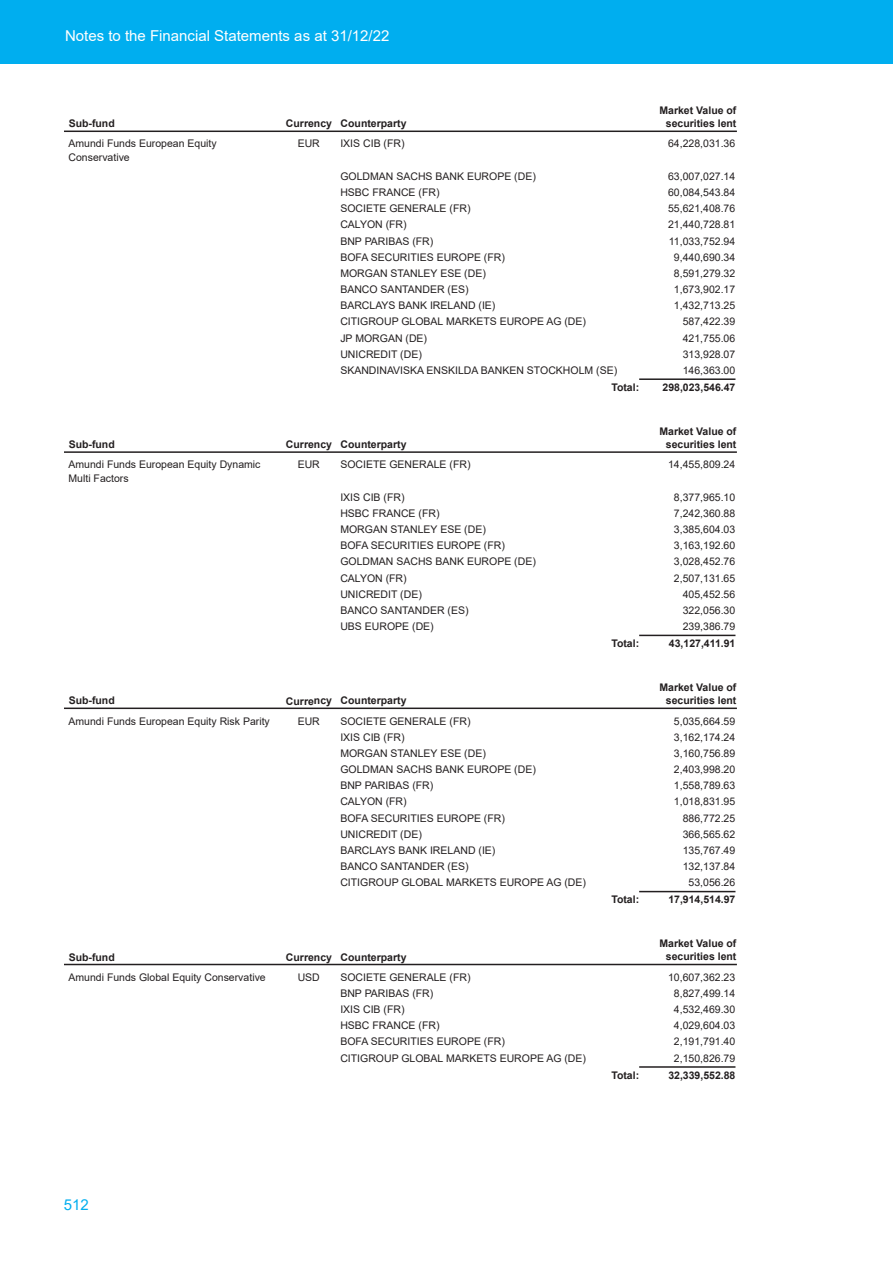
<style>
.page{position:relative;width:893px;height:1263px;background:#fff}
.page>*{position:absolute;margin:0;border:0;box-sizing:border-box;transform-origin:0 0}
.t1{font:15px "Arial";color:#fff}
.t2{font:15px "Arial";color:#00aeef}
.t3{font:10.5px "Arial";color:#231f20}
.t4{font:700 10.5px "Arial";color:#231f20}
</style>
<div class="page">
<div style="left:0;top:0;width:893px;height:64px;background:#00aeef"></div>
<hr style="left:64px;top:131px;width:673px;height:1px;background:#231f20">
<hr style="left:639px;top:378px;width:96px;height:2px;background:#231f20">
<hr style="left:64px;top:451px;width:673px;height:2px;background:#231f20">
<hr style="left:639px;top:635px;width:96px;height:1px;background:#231f20">
<hr style="left:64px;top:707px;width:673px;height:2px;background:#231f20">
<hr style="left:639px;top:891px;width:96px;height:1px;background:#231f20">
<hr style="left:64px;top:964px;width:673px;height:1px;background:#231f20">
<hr style="left:639px;top:1066px;width:96px;height:2px;background:#231f20">
<h1 class="t1" style="left:65px;top:27px;width:326px">Notes to the Financial Statements as at 31/12/22</h1>
<p class="t4" style="left:659px;top:104px;width:79px">Market Value of</p>
<p class="t4" style="left:69px;top:118px;width:48px">Sub-fund</p>
<p class="t4" style="left:286px;top:118px;width:48px">Currency</p>
<p class="t4" style="left:666px;top:117px;width:72px">securities lent</p>
<p class="t3" style="left:68px;top:138px;width:150px">Amundi Funds European Equity</p>
<p class="t3" style="left:298px;top:138px;width:24px">EUR</p>
<p class="t3" style="left:340px;top:138px;width:66px">IXIS CIB (FR)</p>
<p class="t3" style="left:668px;top:138px;width:69px">64,228,031.36</p>
<p class="t3" style="left:68px;top:151px;width:63px">Conservative</p>
<p class="t3" style="left:340px;top:170px;width:197px">GOLDMAN SACHS BANK EUROPE (DE)</p>
<p class="t3" style="left:668px;top:170px;width:69px">63,007,027.14</p>
<p class="t3" style="left:340px;top:187px;width:101px">HSBC FRANCE (FR)</p>
<p class="t3" style="left:668px;top:187px;width:69px">60,084,543.84</p>
<p class="t3" style="left:340px;top:203px;width:132px">SOCIETE GENERALE (FR)</p>
<p class="t3" style="left:668px;top:203px;width:69px">55,621,408.76</p>
<p class="t3" style="left:340px;top:219px;width:68px">CALYON (FR)</p>
<p class="t3" style="left:668px;top:219px;width:69px">21,440,728.81</p>
<p class="t3" style="left:340px;top:235px;width:94px">BNP PARIBAS (FR)</p>
<p class="t3" style="left:669px;top:235px;width:68px">11,033,752.94</p>
<p class="t3" style="left:340px;top:251px;width:166px">BOFA SECURITIES EUROPE (FR)</p>
<p class="t3" style="left:674px;top:251px;width:63px">9,440,690.34</p>
<p class="t3" style="left:340px;top:267px;width:147px">MORGAN STANLEY ESE (DE)</p>
<p class="t3" style="left:674px;top:267px;width:63px">8,591,279.32</p>
<p class="t3" style="left:340px;top:284px;width:130px">BANCO SANTANDER (ES)</p>
<p class="t3" style="left:674px;top:284px;width:63px">1,673,902.17</p>
<p class="t3" style="left:340px;top:300px;width:157px">BARCLAYS BANK IRELAND (IE)</p>
<p class="t3" style="left:674px;top:300px;width:63px">1,432,713.25</p>
<p class="t3" style="left:340px;top:316px;width:247px">CITIGROUP GLOBAL MARKETS EUROPE AG (DE)</p>
<p class="t3" style="left:683px;top:316px;width:54px">587,422.39</p>
<p class="t3" style="left:340px;top:332px;width:88px">JP MORGAN (DE)</p>
<p class="t3" style="left:683px;top:332px;width:54px">421,755.06</p>
<p class="t3" style="left:340px;top:348px;width:83px">UNICREDIT (DE)</p>
<p class="t3" style="left:683px;top:348px;width:54px">313,928.07</p>
<p class="t3" style="left:340px;top:364px;width:278px">SKANDINAVISKA ENSKILDA BANKEN STOCKHOLM (SE)</p>
<p class="t3" style="left:683px;top:364px;width:54px">146,363.00</p>
<p class="t4" style="left:611px;top:381px;width:29px">Total:</p>
<p class="t4" style="left:662px;top:381px;width:74px">298,023,546.47</p>
<p class="t4" style="left:341px;top:118px;width:67px">Counterparty</p>
<p class="t4" style="left:659px;top:425px;width:79px">Market Value of</p>
<p class="t4" style="left:69px;top:439px;width:48px">Sub-fund</p>
<p class="t4" style="left:286px;top:439px;width:48px">Currency</p>
<p class="t4" style="left:666px;top:438px;width:72px">securities lent</p>
<p class="t3" style="left:68px;top:459px;width:193px">Amundi Funds European Equity Dynamic</p>
<p class="t3" style="left:298px;top:459px;width:24px">EUR</p>
<p class="t3" style="left:340px;top:459px;width:132px">SOCIETE GENERALE (FR)</p>
<p class="t3" style="left:668px;top:459px;width:69px">14,455,809.24</p>
<p class="t3" style="left:68px;top:472px;width:62px">Multi Factors</p>
<p class="t3" style="left:340px;top:491px;width:66px">IXIS CIB (FR)</p>
<p class="t3" style="left:674px;top:491px;width:63px">8,377,965.10</p>
<p class="t3" style="left:340px;top:507px;width:101px">HSBC FRANCE (FR)</p>
<p class="t3" style="left:674px;top:507px;width:63px">7,242,360.88</p>
<p class="t3" style="left:340px;top:524px;width:147px">MORGAN STANLEY ESE (DE)</p>
<p class="t3" style="left:674px;top:524px;width:63px">3,385,604.03</p>
<p class="t3" style="left:340px;top:540px;width:166px">BOFA SECURITIES EUROPE (FR)</p>
<p class="t3" style="left:674px;top:540px;width:63px">3,163,192.60</p>
<p class="t3" style="left:340px;top:556px;width:197px">GOLDMAN SACHS BANK EUROPE (DE)</p>
<p class="t3" style="left:674px;top:556px;width:63px">3,028,452.76</p>
<p class="t3" style="left:340px;top:572px;width:68px">CALYON (FR)</p>
<p class="t3" style="left:674px;top:572px;width:63px">2,507,131.65</p>
<p class="t3" style="left:340px;top:588px;width:83px">UNICREDIT (DE)</p>
<p class="t3" style="left:683px;top:588px;width:54px">405,452.56</p>
<p class="t3" style="left:340px;top:604px;width:130px">BANCO SANTANDER (ES)</p>
<p class="t3" style="left:683px;top:604px;width:54px">322,056.30</p>
<p class="t3" style="left:340px;top:620px;width:95px">UBS EUROPE (DE)</p>
<p class="t3" style="left:683px;top:620px;width:54px">239,386.79</p>
<p class="t4" style="left:611px;top:638px;width:29px">Total:</p>
<p class="t4" style="left:669px;top:638px;width:68px">43,127,411.91</p>
<p class="t4" style="left:341px;top:439px;width:67px">Counterparty</p>
<p class="t4" style="left:659px;top:681px;width:79px">Market Value of</p>
<p class="t4" style="left:69px;top:695px;width:48px">Sub-fund</p>
<p class="t4" style="left:286px;top:695px;width:48px">Currency</p>
<p class="t4" style="left:666px;top:694px;width:72px">securities lent</p>
<p class="t3" style="left:68px;top:715px;width:203px">Amundi Funds European Equity Risk Parity</p>
<p class="t3" style="left:298px;top:715px;width:24px">EUR</p>
<p class="t3" style="left:340px;top:715px;width:132px">SOCIETE GENERALE (FR)</p>
<p class="t3" style="left:674px;top:715px;width:63px">5,035,664.59</p>
<p class="t3" style="left:340px;top:731px;width:66px">IXIS CIB (FR)</p>
<p class="t3" style="left:674px;top:731px;width:63px">3,162,174.24</p>
<p class="t3" style="left:340px;top:747px;width:147px">MORGAN STANLEY ESE (DE)</p>
<p class="t3" style="left:674px;top:747px;width:63px">3,160,756.89</p>
<p class="t3" style="left:340px;top:764px;width:197px">GOLDMAN SACHS BANK EUROPE (DE)</p>
<p class="t3" style="left:674px;top:764px;width:63px">2,403,998.20</p>
<p class="t3" style="left:340px;top:780px;width:94px">BNP PARIBAS (FR)</p>
<p class="t3" style="left:674px;top:780px;width:63px">1,558,789.63</p>
<p class="t3" style="left:340px;top:796px;width:68px">CALYON (FR)</p>
<p class="t3" style="left:674px;top:796px;width:63px">1,018,831.95</p>
<p class="t3" style="left:340px;top:812px;width:166px">BOFA SECURITIES EUROPE (FR)</p>
<p class="t3" style="left:683px;top:812px;width:54px">886,772.25</p>
<p class="t3" style="left:340px;top:828px;width:83px">UNICREDIT (DE)</p>
<p class="t3" style="left:683px;top:828px;width:54px">366,565.62</p>
<p class="t3" style="left:340px;top:844px;width:157px">BARCLAYS BANK IRELAND (IE)</p>
<p class="t3" style="left:683px;top:844px;width:54px">135,767.49</p>
<p class="t3" style="left:340px;top:860px;width:130px">BANCO SANTANDER (ES)</p>
<p class="t3" style="left:683px;top:860px;width:54px">132,137.84</p>
<p class="t3" style="left:340px;top:877px;width:247px">CITIGROUP GLOBAL MARKETS EUROPE AG (DE)</p>
<p class="t3" style="left:689px;top:877px;width:48px">53,056.26</p>
<p class="t4" style="left:611px;top:894px;width:29px">Total:</p>
<p class="t4" style="left:668px;top:894px;width:69px">17,914,514.97</p>
<p class="t4" style="left:341px;top:695px;width:67px">Counterparty</p>
<p class="t4" style="left:659px;top:938px;width:79px">Market Value of</p>
<p class="t4" style="left:69px;top:951px;width:48px">Sub-fund</p>
<p class="t4" style="left:286px;top:951px;width:48px">Currency</p>
<p class="t4" style="left:666px;top:950px;width:72px">securities lent</p>
<p class="t3" style="left:68px;top:971px;width:199px">Amundi Funds Global Equity Conservative</p>
<p class="t3" style="left:298px;top:971px;width:24px">USD</p>
<p class="t3" style="left:340px;top:971px;width:132px">SOCIETE GENERALE (FR)</p>
<p class="t3" style="left:668px;top:971px;width:69px">10,607,362.23</p>
<p class="t3" style="left:340px;top:987px;width:94px">BNP PARIBAS (FR)</p>
<p class="t3" style="left:674px;top:987px;width:63px">8,827,499.14</p>
<p class="t3" style="left:340px;top:1004px;width:66px">IXIS CIB (FR)</p>
<p class="t3" style="left:674px;top:1004px;width:63px">4,532,469.30</p>
<p class="t3" style="left:340px;top:1020px;width:101px">HSBC FRANCE (FR)</p>
<p class="t3" style="left:674px;top:1020px;width:63px">4,029,604.03</p>
<p class="t3" style="left:340px;top:1036px;width:166px">BOFA SECURITIES EUROPE (FR)</p>
<p class="t3" style="left:674px;top:1036px;width:63px">2,191,791.40</p>
<p class="t3" style="left:340px;top:1052px;width:247px">CITIGROUP GLOBAL MARKETS EUROPE AG (DE)</p>
<p class="t3" style="left:674px;top:1052px;width:63px">2,150,826.79</p>
<p class="t4" style="left:611px;top:1069px;width:29px">Total:</p>
<p class="t4" style="left:668px;top:1069px;width:69px">32,339,552.88</p>
<p class="t4" style="left:341px;top:951px;width:67px">Counterparty</p>
<h1 class="t2" style="left:64px;top:1196px;width:27px">512</h1>
</div>
